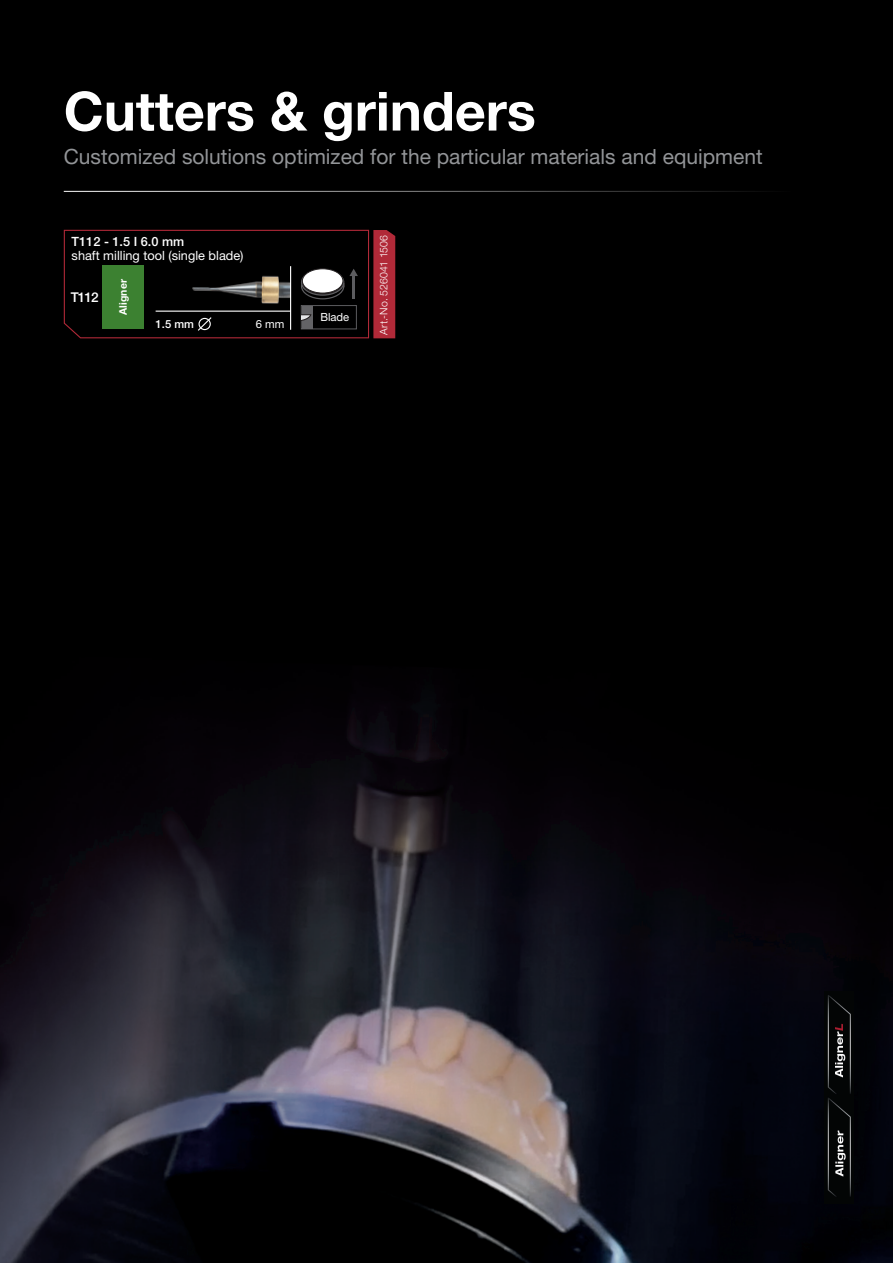
<style>
.page{position:relative;width:893px;height:1263px;background:#fff}
.page>*{position:absolute;margin:0;border:0;box-sizing:border-box;transform-origin:0 0}
.t1{font:700 54px "Helvetica Neue LT Pro";color:#fff}
.t2{font:21px "Helvetica Neue LT Pro";color:#939598}
.t3{font:500 13.5px "Helvetica Neue LT Pro";color:#fff}
.t4{font:12.75px "Helvetica Neue LT Pro";color:#fff}
.t5{font:500 12.75px "Helvetica Neue LT Pro";color:#fff}
.t6{font:11.25px "Helvetica Neue LT Pro";color:#fff}
.t7{font:500 11.25px "Helvetica Neue LT Pro";color:#fff}
.t8{font:300 10.5px "Helvetica Neue LT Pro";letter-spacing:.01em;color:#fff}
.t9{font:700 10.5px "Helvetica Neue LT Pro";color:#fff}
</style>
<div class="page">
<img style="left:0;top:0;width:893px;height:1263px">
<div style="left:879px;top:32px;width:14px;height:188px;background:#000"></div>
<svg style="left:63px;top:229px;width:332px;height:110px"></svg>
<img style="left:825px;top:992px;width:28px;height:212px">
<hr style="left:64px;top:191px;width:727px;height:1px;background:#fff">
<h1 class="t1" style="left:64px;top:78px;width:474px">Cutters &amp; grinders</h1>
<p class="t2" style="left:64px;top:143px;width:700px">Customized solutions optimized for the particular materials and equipment</p>
<p class="t5" style="left:72px;top:234px;width:114px">T112 - 1.5 I 6.0 mm</p>
<p class="t4" style="left:72px;top:247px;width:173px">shaft milling tool (single blade)</p>
<p class="t3" style="left:71px;top:289px;width:30px">T112</p>
<p class="t9" style="left:117px;top:315px;width:37px;rotate:-90deg">Aligner</p>
<p class="t7" style="left:156px;top:317px;width:40px">1.5 mm</p>
<p class="t6" style="left:256px;top:317px;width:30px">6 mm</p>
<p class="t6" style="left:320px;top:310px;width:30px">Blade</p>
<p class="t8" style="left:377px;top:335px;width:101px;rotate:-90deg">Art.-No. 526041 1506</p>
</div>
